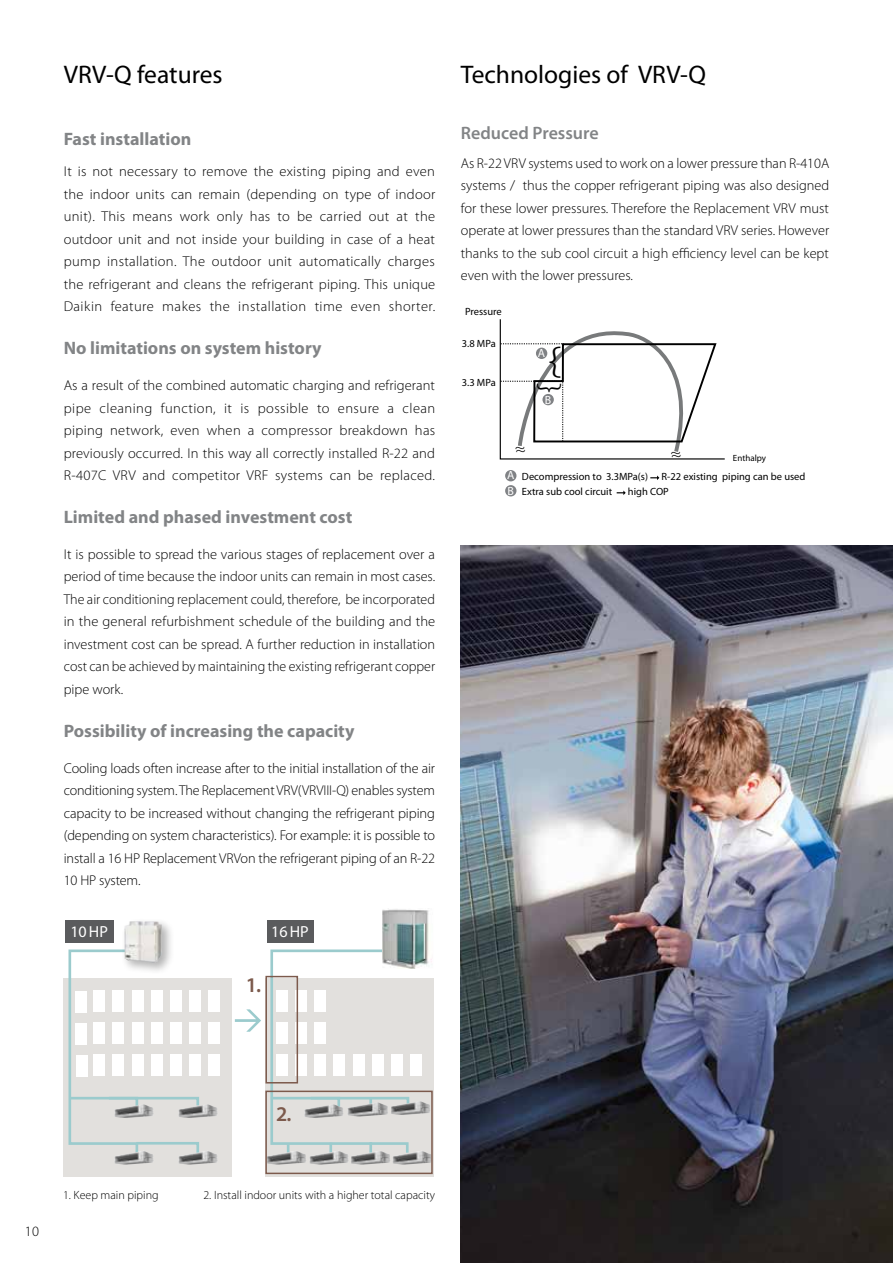
<style>
.page{position:relative;width:893px;height:1263px;background:#fff}
.page>*{position:absolute;margin:0;border:0;box-sizing:border-box;transform-origin:0 0}
.t1{font:300 39.15px "Myriad Pro";color:#000;scale:1.27 1}
.t2{font:300 30.15px "Myriad Pro";color:#000;scale:1.27 1}
.t3{font:25.5px "Myriad Pro";color:#000}
.t4{font:600 21px "Myriad Pro";color:#7c5a4c}
.t5{font:700 18px "Myriad Pro";color:#828486}
.t6{font:600 18px "Myriad Pro";color:#828486}
.t7{font:300 17.55px "Myriad Pro";color:#000}
.t8{font:16.05px "Myriad Pro";color:#fff}
.t9{font:300 14.25px/22.5px "Myriad Pro";color:#000;text-align:justify}
.t10{font:300 12px "Myriad Pro";color:#000}
.t11{font:11.85px "Myriad Pro";color:#fff}
.t12{font:10.5px "Myriad Pro";color:#000}
.t13{font:9px "Myriad Pro";color:#000}
</style>
<div class="page">
<svg style="left:500px;top:319px;width:225px;height:141px"></svg>
<div style="left:536px;top:348px;width:11px;height:11px;background:#808285;border-radius:50%"></div>
<div style="left:505px;top:470px;width:11px;height:11px;background:#808285;border-radius:50%"></div>
<div style="left:542px;top:394px;width:12px;height:11px;background:#808285;border-radius:50%"></div>
<div style="left:505px;top:485px;width:11px;height:11px;background:#808285;border-radius:50%"></div>
<svg style="left:650px;top:475px;width:9px;height:5px"></svg>
<svg style="left:617px;top:490px;width:9px;height:5px"></svg>
<img style="left:461px;top:546px;width:432px;height:717px">
<div style="left:63px;top:978px;width:168px;height:198px;background:#e2e0dd"></div>
<div style="left:265px;top:978px;width:168px;height:198px;background:#e2e0dd"></div>
<div style="left:189px;top:990px;width:12px;height:22px;background:#fff"></div>
<div style="left:189px;top:1022px;width:12px;height:22px;background:#fff"></div>
<div style="left:189px;top:1054px;width:12px;height:22px;background:#fff"></div>
<div style="left:209px;top:990px;width:11px;height:22px;background:#fff"></div>
<div style="left:411px;top:1054px;width:11px;height:22px;background:#fff"></div>
<div style="left:209px;top:1022px;width:11px;height:22px;background:#fff"></div>
<div style="left:209px;top:1054px;width:11px;height:22px;background:#fff"></div>
<svg style="left:68px;top:949px;width:131px;height:202px"></svg>
<div style="left:65px;top:920px;width:48px;height:22px;background:#5a5b5d"></div>
<div style="left:267px;top:920px;width:46px;height:22px;background:#5a5b5d"></div>
<div style="left:265px;top:976px;width:33px;height:107px;border:2px solid #7c5a4c"></div>
<img style="left:114px;top:1104px;width:40px;height:14px">
<img style="left:114px;top:1151px;width:40px;height:14px">
<img style="left:268px;top:1156px;width:38px;height:9px">
<img style="left:178px;top:1104px;width:40px;height:14px">
<img style="left:411px;top:1101px;width:19px;height:14px">
<img style="left:178px;top:1151px;width:40px;height:14px">
<img style="left:309px;top:1151px;width:121px;height:14px">
<div style="left:76px;top:991px;width:11px;height:21px;background:#fff"></div>
<div style="left:76px;top:1023px;width:11px;height:22px;background:#fff"></div>
<div style="left:76px;top:1055px;width:11px;height:22px;background:#fff"></div>
<div style="left:121px;top:918px;width:53px;height:57px;background:#000;opacity:.3"></div>
<img style="left:124px;top:921px;width:38px;height:42px">
<svg style="left:235px;top:1009px;width:26px;height:23px"></svg>
<svg style="left:268px;top:949px;width:143px;height:207px"></svg>
<img style="left:347px;top:1102px;width:42px;height:15px">
<div style="left:265px;top:1090px;width:168px;height:84px;border:2px solid #7c5a4c"></div>
<img style="left:382px;top:909px;width:50px;height:59px">
<h3 class="t3" style="left:64px;top:59px;width:160px">VRV-Q features</h3>
<p class="t5" style="left:64px;top:128px;width:129px">Fast installation</p>
<p class="t9" style="left:64px;top:160px;width:373px">It is not necessary to remove the existing piping and even the indoor units can remain (depending on type of indoor unit). This means work only has to be carried out at the outdoor unit and not inside your building in case of a heat pump installation. The outdoor unit automatically charges the refrigerant and cleans the refrigerant piping. This unique Daikin feature makes the installation time even shorter.</p>
<p class="t5" style="left:64px;top:336px;width:259px">No limitations on system history</p>
<p class="t9" style="left:64px;top:374px;width:373px">As a result of the combined automatic charging and refrigerant pipe cleaning function, it is possible to ensure a clean piping network, even when a compressor breakdown has previously occurred. In this way all correctly installed R-22 and R-407C VRV and competitor VRF systems can be replaced.</p>
<p class="t5" style="left:64px;top:505px;width:290px">Limited and phased investment cost</p>
<p class="t9" style="left:64px;top:543px;width:373px">It is possible to spread the various stages of replacement over a period of time because the indoor units can remain in most cases.<br>The air conditioning replacement could, therefore, be incorporated in the general refurbishment schedule of the building and the investment cost can be spread. A further reduction in installation cost can be achieved by maintaining the existing refrigerant copper pipe work.</p>
<p class="t5" style="left:64px;top:719px;width:292px">Possibility of increasing the capacity</p>
<p class="t9" style="left:64px;top:756px;width:373px">Cooling loads often increase after to the initial installation of the air conditioning system. The Replacement VRV(VRVIII-Q) enables system capacity to be increased without changing the refrigerant piping (depending on system characteristics). For example: it is possible to install a 16 HP Replacement VRVon the refrigerant piping of an R-22<br>10 HP system.</p>
<p class="t8" style="left:70px;top:922px;width:39px">10HP</p>
<p class="t8" style="left:271px;top:922px;width:39px">16HP</p>
<h3 class="t4" style="left:246px;top:971px;width:17px">1.</h3>
<h3 class="t3" style="left:461px;top:59px;width:247px">Technologies of VRV-Q</h3>
<p class="t6" style="left:461px;top:121px;width:139px">Reduced Pressure</p>
<p class="t9" style="left:461px;top:152px;width:370px">As R-22 VRV systems used to work on a lower pressure than R-410A systems / thus the copper refrigerant piping was also designed for these lower pressures. Therefore the Replacement VRV must operate at lower pressures than the standard VRV series. However thanks to the sub cool circuit a high efficiency level can be kept even with the lower pressures.</p>
<p class="t12" style="left:465px;top:305px;width:38px">Pressure</p>
<p class="t12" style="left:462px;top:337px;width:35px">3.8 MPa</p>
<p class="t12" style="left:462px;top:375px;width:35px">3.3 MPa</p>
<p class="t11" style="left:538px;top:346px;width:9px">A</p>
<h1 class="t1" style="left:561px;top:388px;width:12px;rotate:-180deg">}</h1>
<h2 class="t2" style="left:568px;top:383px;width:10px;rotate:90deg">}</h2>
<p class="t11" style="left:545px;top:393px;width:8px">B</p>
<p class="t7" style="left:515px;top:438px;width:12px">~~</p>
<p class="t7" style="left:671px;top:443px;width:12px">~~</p>
<p class="t13" style="left:733px;top:452px;width:35px">Enthalpy</p>
<p class="t11" style="left:507px;top:468px;width:9px">A</p>
<p class="t11" style="left:508px;top:484px;width:8px">B</p>
<p class="t12" style="left:522px;top:470px;width:128px">Decompression to 3.3MPa(s)</p>
<p class="t12" style="left:662px;top:470px;width:145px">R-22 existing piping can be used</p>
<p class="t12" style="left:522px;top:485px;width:92px">Extra sub cool circuit</p>
<p class="t12" style="left:628px;top:485px;width:42px">high COP</p>
<h3 class="t4" style="left:276px;top:1100px;width:17px">2.</h3>
<p class="t9" style="left:25px;top:1220px;width:16px">10</p>
<p class="t10" style="left:63px;top:1188px;width:97px">1. Keep main piping</p>
<p class="t10" style="left:203px;top:1188px;width:233px">2. Install indoor units with a higher total capacity</p>
</div>
